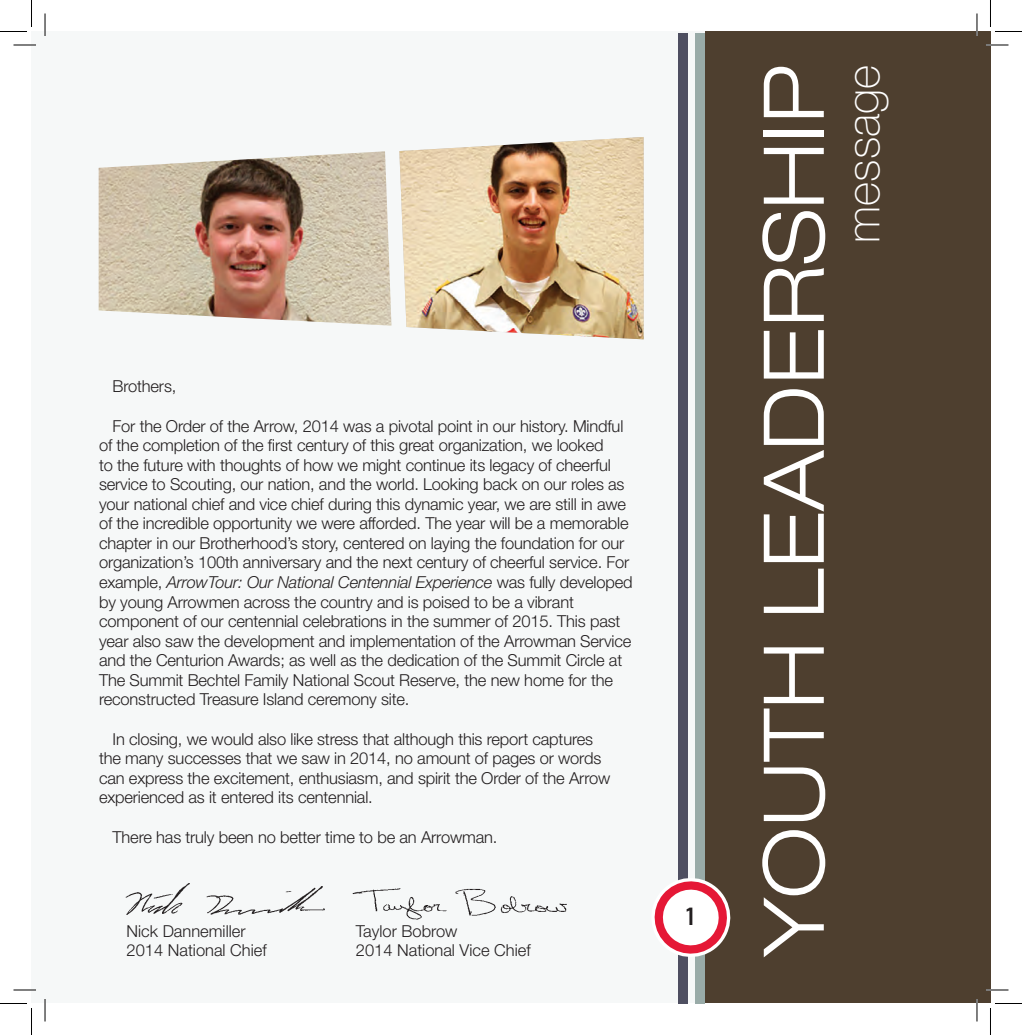
<style>
.page{position:relative;width:1022px;height:1035px;background:#fff}
.page>*{position:absolute;margin:0;border:0;box-sizing:border-box;transform-origin:0 0}
.t1{font:300 expanded 84px "Helvetica Neue";color:#fff}
.t2{font:100 46.5px "Helvetica Neue";color:#fff}
.t3{font:500 24px "Blair ITC";color:#231f20}
.OA_AR_Basic_Verbiage{font:300 16.5px/19.5px "Helvetica Neue";letter-spacing:-.01em;color:#231f20}
.s1{font-style:italic}
</style>
<div class="page">
<div style="left:32px;top:32px;width:13px;height:972px;background:#f6f8f8"></div>
<div style="left:45px;top:32px;width:945px;height:972px;background:#f6f8f8"></div>
<div style="left:704px;top:32px;width:286px;height:972px;background:#4e3f2f"></div>
<div style="left:695px;top:33px;width:9px;height:971px;background:#99aba8"></div>
<div style="left:678px;top:33px;width:10px;height:971px;background:#4e4f61"></div>
<svg style="left:654px;top:873px;width:77px;height:89px"></svg>
<img style="left:352px;top:888px;width:215px;height:32px">
<img style="left:125px;top:883px;width:200px;height:32px">
<img style="left:399px;top:137px;width:244px;height:202px">
<img style="left:99px;top:151px;width:292px;height:175px">
<hr style="left:14px;top:44px;width:22px;height:2px;background:#fff">
<hr style="left:986px;top:44px;width:22px;height:2px;background:#fff">
<hr style="left:14px;top:989px;width:22px;height:2px;background:#fff">
<hr style="left:986px;top:989px;width:22px;height:2px;background:#fff">
<hr style="left:44px;top:14px;width:2px;height:22px;background:#fff">
<hr style="left:44px;top:999px;width:2px;height:23px;background:#fff">
<svg style="left:14px;top:45px;width:22px;height:1px"></svg>
<svg style="left:986px;top:45px;width:22px;height:1px"></svg>
<svg style="left:14px;top:990px;width:22px;height:1px"></svg>
<svg style="left:986px;top:990px;width:22px;height:1px"></svg>
<svg style="left:45px;top:14px;width:1px;height:22px"></svg>
<svg style="left:45px;top:999px;width:1px;height:23px"></svg>
<svg style="left:976px;top:14px;width:1px;height:22px"></svg>
<svg style="left:976px;top:999px;width:1px;height:23px"></svg>
<svg style="left:0;top:0;width:32px;height:32px"></svg>
<svg style="left:0;top:1003px;width:32px;height:32px"></svg>
<svg style="left:990px;top:0;width:32px;height:32px"></svg>
<svg style="left:990px;top:1003px;width:32px;height:32px"></svg>
<p class="OA_AR_Basic_Verbiage" style="left:112px;top:376px;width:65px">Brothers,</p>
<p class="OA_AR_Basic_Verbiage" style="left:99px;top:416px;width:535px;text-indent:13px">For the Order of the Arrow, 2014 was a pivotal point in our history. Mindful of the completion of the first century of this great organization, we looked<br>to the future with thoughts of how we might continue its legacy of cheerful service to Scouting, our nation, and the world. Looking back on our roles as your national chief and vice chief during this dynamic year, we are still in awe of the incredible opportunity we were afforded. The year will be a memorable chapter in our Brotherhood’s story, centered on laying the foundation for our organization’s 100th anniversary and the next century of cheerful service. For example, <span class="s1">ArrowTour: Our National Centennial Experience</span> was fully developed by young Arrowmen across the country and is poised to be a vibrant component of our centennial celebrations in the summer of 2015. This past year also saw the development and implementation of the Arrowman Service and the Centurion Awards; as well as the dedication of the Summit Circle at The Summit Bechtel Family National Scout Reserve, the new home for the reconstructed Treasure Island ceremony site.</p>
<p class="OA_AR_Basic_Verbiage" style="left:99px;top:729px;width:513px;text-indent:13px">In closing, we would also like stress that although this report captures the many successes that we saw in 2014, no amount of pages or words can express the excitement, enthusiasm, and spirit the Order of the Arrow experienced as it entered its centennial.</p>
<p class="OA_AR_Basic_Verbiage" style="left:113px;top:827px;width:386px">There has truly been no better time to be an Arrowman.</p>
<p class="OA_AR_Basic_Verbiage" style="left:127px;top:921px;width:120px">Nick Dannemiller</p>
<p class="OA_AR_Basic_Verbiage" style="left:127px;top:940px;width:142px">2014 National Chief</p>
<p class="OA_AR_Basic_Verbiage" style="left:356px;top:921px;width:103px">Taylor Bobrow</p>
<p class="OA_AR_Basic_Verbiage" style="left:356px;top:940px;width:176px">2014 National Vice Chief</p>
<p class="t3" style="left:686px;top:902px;width:11px">1</p>
<p class="t1" style="left:743px;top:956px;width:893px;rotate:-90deg">YOUTH LEADERSHIP</p>
<p class="t2" style="left:836px;top:243px;width:180px;rotate:-90deg">message</p>
</div>
